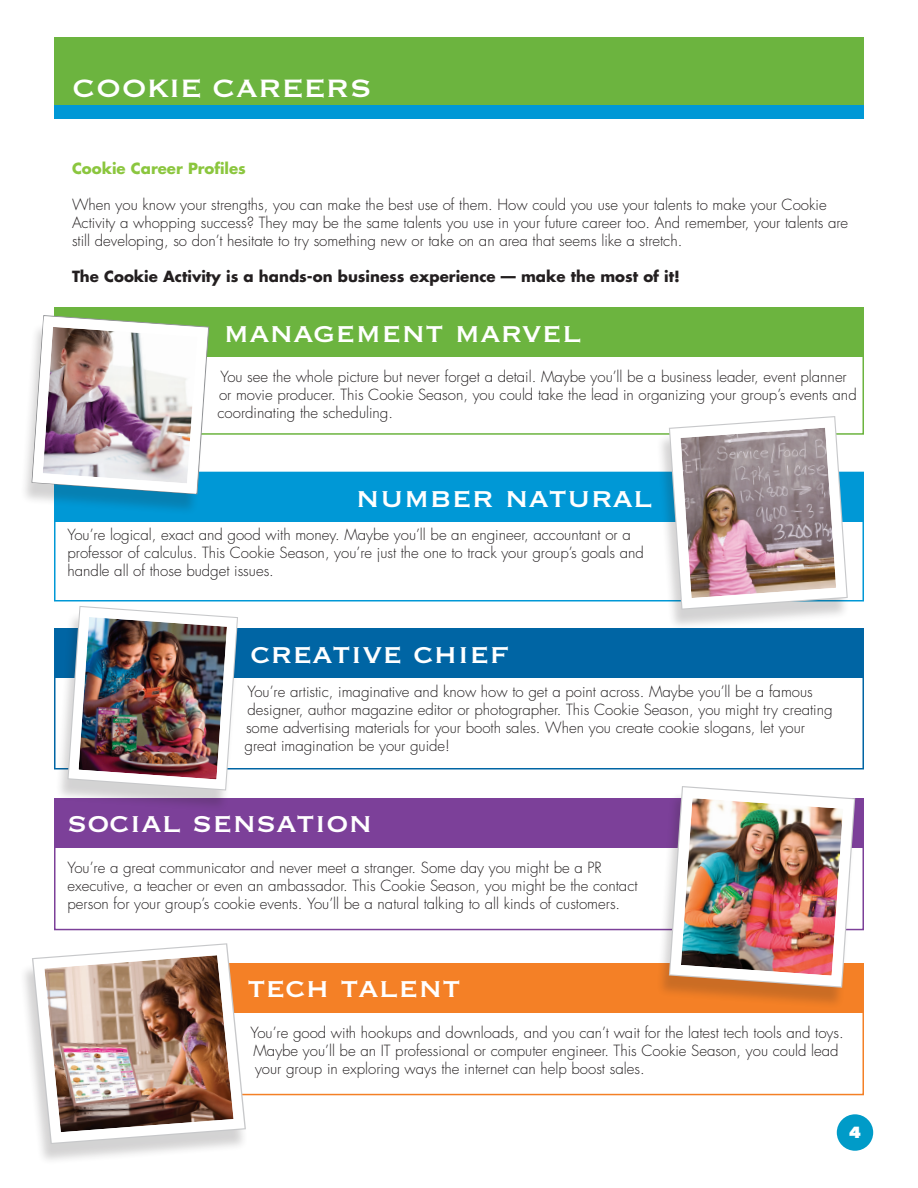
<style>
.page{position:relative;width:918px;height:1188px;background:#fff}
.page>*{position:absolute;margin:0;border:0;box-sizing:border-box;transform-origin:0 0}
.t1{font:36px "Copperplate Thirty One BC";color:#fff}
.t2{font:33px "Copperplate Thirty One BC";color:#fff}
.t3{font:300 15px/18px "Futura";color:#231f20}
.t4{font:700 15px "Futura";color:#231f20}
.t5{font:700 15px "Futura";color:#8bc63e}
.t6{font:800 15px "Futura";color:#fff}
</style>
<div class="page">
<div style="left:54px;top:38px;width:810px;height:67px;background:#6cb43f"></div>
<div style="left:54px;top:105px;width:810px;height:14px;background:#0098d6"></div>
<div style="left:54px;top:308px;width:810px;height:49px;background:#6cb43f"></div>
<div style="left:54px;top:628px;width:810px;height:50px;background:#0065a4"></div>
<div style="left:54px;top:805px;width:810px;height:125px;border:2px solid #7c4099"></div>
<div style="left:54px;top:798px;width:810px;height:49px;background:#7c4099"></div>
<div style="left:54px;top:970px;width:810px;height:125px;border:2px solid #f48026"></div>
<div style="left:54px;top:963px;width:810px;height:49px;background:#f48026"></div>
<div style="left:54px;top:472px;width:810px;height:130px;border:2px solid #0098d6"></div>
<div style="left:54px;top:473px;width:810px;height:49px;background:#0098d6"></div>
<div style="left:835px;top:1113px;width:40px;height:39px;background:#009bc8;border-radius:50%"></div>
<div style="left:834px;top:1111px;width:42px;height:43px;border:3px solid #fff;border-radius:50%"></div>
<div style="left:18px;top:949px;width:230px;height:216px;background:#231f20;opacity:.2"></div>
<svg style="left:26px;top:949px;width:226px;height:201px"></svg>
<img style="left:28px;top:943px;width:222px;height:205px">
<div style="left:655px;top:792px;width:202px;height:217px;background:#231f20;opacity:.2"></div>
<img style="left:663px;top:786px;width:198px;height:208px">
<div style="left:54px;top:611px;width:186px;height:201px;background:#231f20;opacity:.2"></div>
<img style="left:62px;top:600px;width:182px;height:196px">
<div style="left:655px;top:422px;width:195px;height:209px;background:#231f20;opacity:.2"></div>
<img style="left:663px;top:416px;width:191px;height:200px">
<div style="left:19px;top:322px;width:190px;height:193px;background:#231f20;opacity:.2"></div>
<img style="left:27px;top:315px;width:186px;height:184px">
<p class="t2" style="left:72px;top:72px;width:301px">COOKIE CAREERS</p>
<p class="t5" style="left:72px;top:158px;width:175px">Cookie Career Profiles</p>
<p class="t3" style="left:72px;top:196px;width:778px">When you know your strengths, you can make the best use of them. How could you use your talents to make your Cookie<br>Activity a whopping success? They may be the same talents you use in your future career too. And remember, your talents are still developing, so don’t hesitate to try something new or take on an area that seems like a stretch.</p>
<p class="t4" style="left:72px;top:266px;width:609px">The Cookie Activity is a hands-on business experience — make the most of it!</p>
<p class="t1" style="left:224px;top:314px;width:360px">management marvel</p>
<p class="t3" style="left:218px;top:368px;width:641px">You see the whole picture but never forget a detail. Maybe you’ll be a business leader, event planner or movie producer. This Cookie Season, you could take the lead in organizing your group’s events and coordinating the scheduling.</p>
<p class="t1" style="left:356px;top:479px;width:299px">number natural</p>
<p class="t3" style="left:68px;top:526px;width:578px">You’re logical, exact and good with money. Maybe you’ll be an engineer, accountant or a professor of calculus. This Cookie Season, you’re just the one to track your group’s goals and handle all of those budget issues.</p>
<p class="t1" style="left:250px;top:635px;width:261px">creative chief</p>
<p class="t3" style="left:244px;top:683px;width:590px">You’re artistic, imaginative and know how to get a point across. Maybe you’ll be a famous designer, author magazine editor or photographer. This Cookie Season, you might try creating some advertising materials for your booth sales. When you create cookie slogans, let your great imagination be your guide!</p>
<p class="t1" style="left:68px;top:805px;width:307px">social sensation</p>
<p class="t3" style="left:68px;top:859px;width:572px">You’re a great communicator and never meet a stranger. Some day you might be a PR executive, a teacher or even an ambassador. This Cookie Season, you might be the contact person for your group’s cookie events. You’ll be a natural talking to all kinds of customers.</p>
<p class="t1" style="left:248px;top:970px;width:215px">tech talent</p>
<p class="t3" style="left:250px;top:1024px;width:595px">You’re good with hookups and downloads, and you can’t wait for the latest tech tools and toys.<br>Maybe you’ll be an IT professional or computer engineer. This Cookie Season, you could lead your group in exploring ways the internet can help boost sales.</p>
<p class="t6" style="left:849px;top:1123px;width:14px">4</p>
</div>
